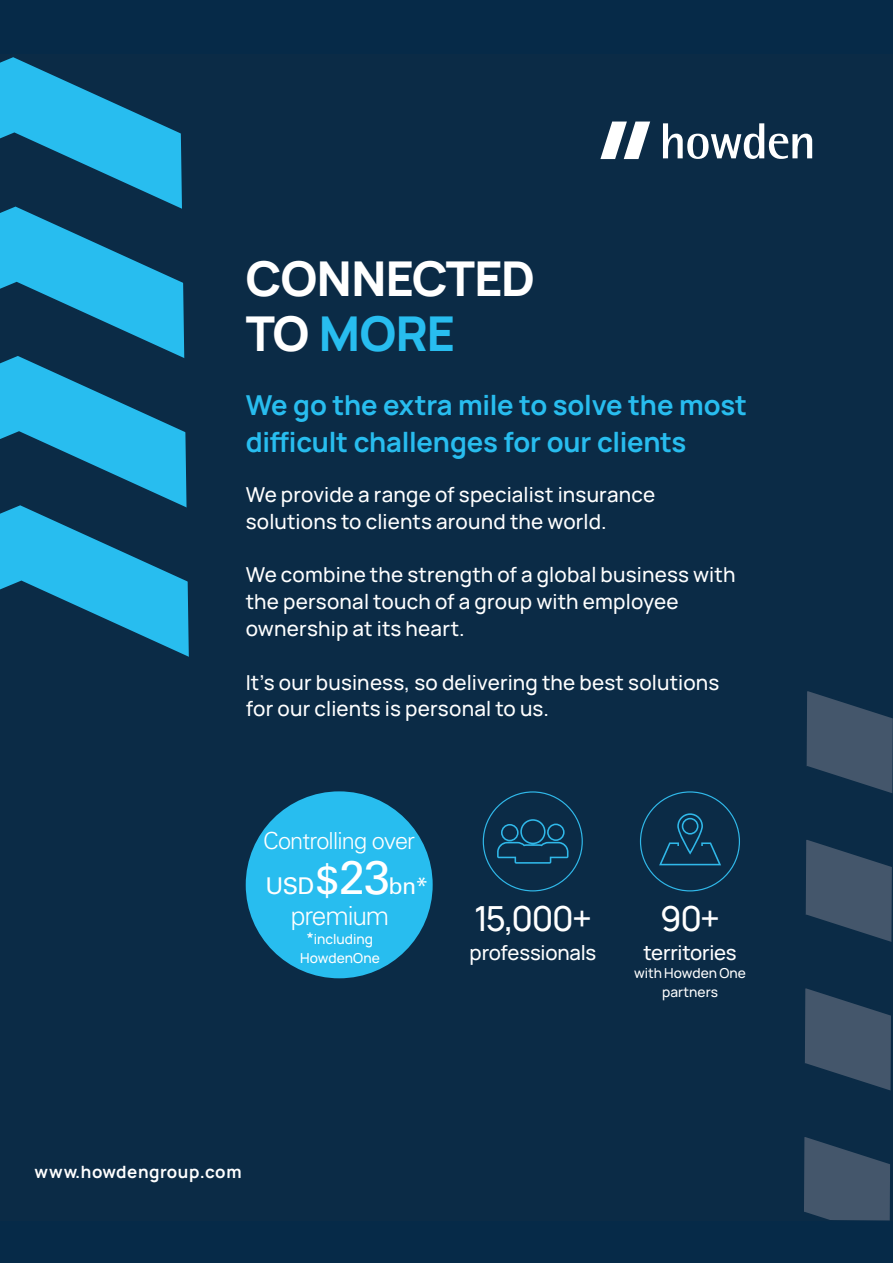
<style>
.page{position:relative;width:893px;height:1263px;background:#062a48}
.page>*{position:absolute;margin:0;border:0;box-sizing:border-box;transform-origin:0 0}
.t1{font:48px/55.1px "Manrope";letter-spacing:-.015em;color:#fff}
.t2{font:34.5px "Manrope";letter-spacing:-.035em;color:#fff}
.t3{font:27.45px/37px "Manrope";letter-spacing:-.005em;color:#28bdef}
.t4{font:300 26.4px "Univers LT Std";letter-spacing:-.04em;color:#fff}
.t5{font:300 23.55px "Univers LT Std";letter-spacing:-.035em;color:#fff}
.t6{font:23.1px "Univers LT Std";color:#fff}
.t7{font:500 20.55px/26.7px "Manrope";letter-spacing:.01em;color:#fff}
.t8{font:500 20.4px "Manrope";letter-spacing:-.015em;color:#fff}
.t9{font:16.95px "Manrope";letter-spacing:.035em;color:#fff}
.t10{font:500 13.65px/18.9px "Manrope";letter-spacing:.005em;color:#fff;text-align:center}
.s1{color:#28bdef}
.s2{font-size:39.9px}
.s3{font-size:47.25px}
.s4{font-size:16.05px}
</style>
<div class="page">
<div style="left:0;top:54px;width:893px;height:1166px;background:#0b2b46"></div>
<svg style="left:663px;top:123px;width:149px;height:36px"></svg>
<svg style="left:600px;top:122px;width:50px;height:37px"></svg>
<svg style="left:804px;top:691px;width:89px;height:529px;fill:#44566b"></svg>
<svg style="left:0;top:57px;width:189px;height:600px"></svg>
<svg style="left:483px;top:791px;width:100px;height:100px"></svg>
<svg style="left:640px;top:791px;width:100px;height:100px"></svg>
<div style="left:246px;top:791px;width:187px;height:187px;background:#28bdef;border-radius:50%"></div>
<p class="t1" style="left:246px;top:249px;width:291px">CONNECTED<br>TO <span class="s1">MORE</span></p>
<p class="t3" style="left:246px;top:386px;width:503px">We go the extra mile to solve the most difficult challenges for our clients</p>
<p class="t7" style="left:246px;top:480px;width:411px">We provide a range of specialist insurance solutions to clients around the world.</p>
<p class="t7" style="left:246px;top:560px;width:491px">We combine the strength of a global business with the personal touch of a group with employee ownership at its heart.</p>
<p class="t7" style="left:246px;top:667px;width:475px">It’s our business, so delivering the best solutions for our clients is personal to us.</p>
<p class="t5" style="left:263px;top:827px;width:153px">Controlling over</p>
<p class="t6" style="left:265px;top:872px;width:164px">USD<span class="s2">$</span><span class="s3">23</span>bn*</p>
<p class="t4" style="left:291px;top:900px;width:100px">premium</p>
<p class="t10" style="left:300px;top:929px;width:81px"><span class="s4">*</span>including<br>HowdenOne</p>
<p class="t2" style="left:474px;top:894px;width:119px">15,000+</p>
<p class="t8" style="left:470px;top:936px;width:128px">professionals</p>
<p class="t2" style="left:660px;top:894px;width:61px">90+</p>
<p class="t8" style="left:643px;top:936px;width:95px">territories</p>
<p class="t10" style="left:634px;top:963px;width:113px">with Howden One partners</p>
<p class="t9" style="left:35px;top:1160px;width:209px">www.howdengroup.com</p>
</div>
